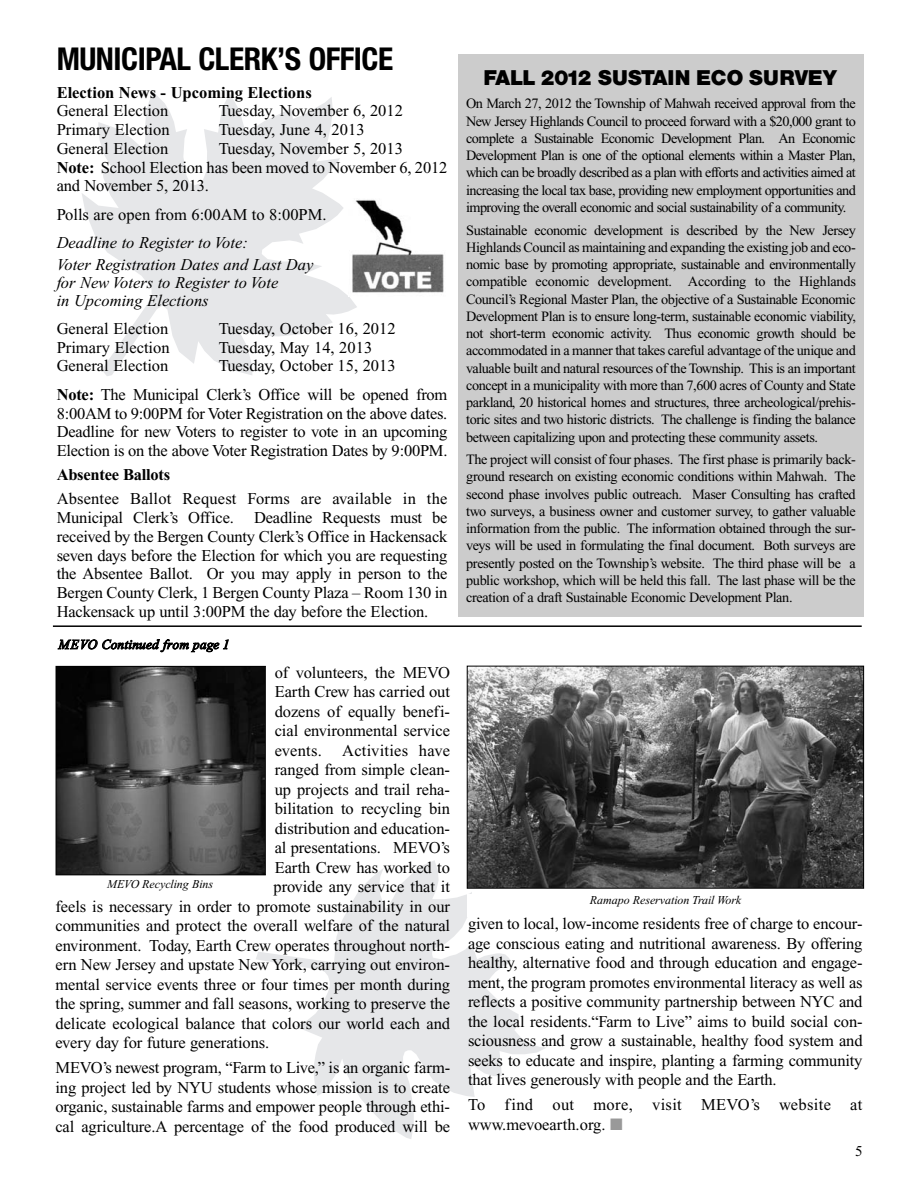
<style>
.page{position:relative;width:918px;height:1188px;background:#fff}
.page>*{position:absolute;margin:0;border:0;box-sizing:border-box;transform-origin:0 0}
.t1{font:700 condensed 31.5px "Helvetica Neue";letter-spacing:-.015em;color:#000}
.t2{font:700 21px "Helvetica BQ";color:#000}
.t3{font:16.5px/19.5px "Times New Roman";letter-spacing:-.005em;color:#000;text-align:justify}
.t4{font:italic 16.5px/21.3px "Times New Roman";color:#000}
.t5{font:16.5px/19.5px "Times New Roman";letter-spacing:.02em;color:#000}
.t6{font:700 16.5px "Times New Roman";color:#000}
.t7{font:16.5px "Times New Roman";letter-spacing:.015em;color:#000}
.t8{font:15px "Times New Roman";color:#000}
.t9{font:14.25px/17.2px "Times New Roman";letter-spacing:-.03em;color:#000;text-align:justify}
.t10{font:italic 13.5px "Times New Roman";letter-spacing:.015em;color:#000}
.t11{font:italic 12px "Times New Roman";letter-spacing:-.005em;color:#000}
.s1{font-weight:700}
.s2{color:#999}
</style>
<div class="page">
<svg style="left:256px;top:860px;width:290px;height:279px"></svg>
<svg style="left:82px;top:92px;width:275px;height:284px;fill:#e6e7e9"></svg>
<div style="left:458px;top:54px;width:405px;height:562px;background:#ccc"></div>
<img style="left:348px;top:199px;width:96px;height:98px">
<img style="left:469px;top:668px;width:393px;height:219px">
<div style="left:467px;top:666px;width:397px;height:223px;border:1px solid #000"></div>
<img style="left:58px;top:668px;width:206px;height:205px">
<div style="left:56px;top:666px;width:210px;height:209px;border:1px solid #000"></div>
<div style="left:467px;top:894px;width:397px;height:22px;background:#fff"></div>
<div style="left:56px;top:878px;width:209px;height:19px;background:#fff"></div>
<hr style="left:53px;top:625px;width:809px;height:2px;background:#000">
<h1 class="t1" style="left:57px;top:47px;width:338px">MUNICIPAL CLERK’S OFFICE</h1>
<p class="t6" style="left:57px;top:87px;width:257px">Election News - Upcoming Elections</p>
<p class="t3" style="left:57px;top:103px;width:113px">General Election</p>
<p class="t3" style="left:219px;top:103px;width:186px">Tuesday, November 6, 2012</p>
<p class="t3" style="left:57px;top:121px;width:115px">Primary Election</p>
<p class="t3" style="left:219px;top:121px;width:147px">Tuesday, June 4, 2013</p>
<p class="t3" style="left:57px;top:140px;width:113px">General Election</p>
<p class="t3" style="left:57px;top:140px;width:392px;line-height:18.8px;text-align:left;text-indent:162px">Tuesday, November 5, 2013<br><span class="s1">Note:</span> School Election has been moved to November 6, 2012 and November 5, 2013.</p>
<p class="t3" style="left:57px;top:206px;width:271px">Polls are open from 6:00AM to 8:00PM.</p>
<p class="t4" style="left:57px;top:234px;width:258px">Deadline to Register to Vote:<br>Voter Registration Dates and Last Day</p>
<p class="t4" style="left:57px;top:275px;width:223px;line-height:18px">for New Voters to Register to Vote in Upcoming Elections</p>
<p class="t3" style="left:57px;top:321px;width:113px">General Election</p>
<p class="t3" style="left:219px;top:321px;width:179px">Tuesday, October 16, 2012</p>
<p class="t3" style="left:57px;top:339px;width:115px">Primary Election</p>
<p class="t3" style="left:219px;top:339px;width:155px">Tuesday, May 14, 2013</p>
<p class="t3" style="left:57px;top:357px;width:113px">General Election</p>
<p class="t3" style="left:57px;top:352px;width:392px;line-height:29px;text-indent:162px">Tuesday, October 15, 2013<br><span class="s1">Note:</span> The Municipal Clerk’s Office will be opened from</p>
<p class="t3" style="left:57px;top:405px;width:392px;line-height:18.8px">8:00AM to 9:00PM for Voter Registration on the above dates.<br>Deadline for new Voters to register to vote in an upcoming Election is on the above Voter Registration Dates by 9:00PM.</p>
<p class="t6" style="left:57px;top:469px;width:115px">Absentee Ballots</p>
<p class="t3" style="left:57px;top:491px;width:392px;line-height:18.8px">Absentee Ballot Request Forms are available in the Municipal Clerk’s Office. Deadline Requests must be received by the Bergen County Clerk’s Office in Hackensack seven days before the Election for which you are requesting the Absentee Ballot. Or you may apply in person to the Bergen County Clerk, 1 Bergen County Plaza – Room 130 in Hackensack up until 3:00PM the day before the Election.</p>
<p class="t10" style="left:58px;top:640px;width:173px">MEVO Continued from page 1</p>
<p class="t3" style="left:275px;top:664px;width:177px">of volunteers, the MEVO</p>
<p class="t3" style="left:275px;top:684px;width:177px">Earth Crew has carried out</p>
<p class="t3" style="left:275px;top:703px;width:177px">dozens of equally benefi-</p>
<p class="t3" style="left:275px;top:723px;width:177px">cial environmental service</p>
<p class="t7" style="left:275px;top:744px;width:177px">events. Activities have</p>
<p class="t3" style="left:275px;top:762px;width:177px">ranged from simple clean-</p>
<p class="t3" style="left:275px;top:781px;width:177px">up projects and trail reha-</p>
<p class="t3" style="left:275px;top:801px;width:177px">bilitation to recycling bin</p>
<p class="t3" style="left:275px;top:820px;width:177px">distribution and education-</p>
<p class="t3" style="left:275px;top:840px;width:177px">al presentations. MEVO’s</p>
<p class="t3" style="left:275px;top:859px;width:177px">Earth Crew has worked to</p>
<p class="t3" style="left:274px;top:879px;width:178px">provide any service that it</p>
<p class="t3" style="left:55px;top:898px;width:396px">feels is necessary in order to promote sustainability in our</p>
<p class="t3" style="left:55px;top:918px;width:396px">communities and protect the overall welfare of the natural</p>
<p class="t3" style="left:55px;top:937px;width:396px">environment. Today, Earth Crew operates throughout north-</p>
<p class="t3" style="left:56px;top:957px;width:396px">ern New Jersey and upstate New York, carrying out environ-</p>
<p class="t3" style="left:56px;top:976px;width:396px">mental service events three or four times per month during</p>
<p class="t3" style="left:56px;top:996px;width:396px">the spring, summer and fall seasons, working to preserve the</p>
<p class="t3" style="left:56px;top:1015px;width:396px">delicate ecological balance that colors our world each and</p>
<p class="t3" style="left:56px;top:1035px;width:215px">every day for future generations.</p>
<p class="t3" style="left:56px;top:1060px;width:396px">MEVO’s newest program, “Farm to Live,” is an organic farm&shy;ing project led by NYU students whose mission is to create organic, sustainable farms and empower people through ethi&shy;cal agriculture.A percentage of the food produced will be</p>
<p class="t11" style="left:107px;top:880px;width:108px">MEVO Recycling Bins</p>
<p class="t2" style="left:483px;top:66px;width:355px">FALL 2012 SUSTAIN ECO SURVEY</p>
<p class="t9" style="left:466px;top:96px;width:391px">On March 27, 2012 the Township of Mahwah received approval from the New Jersey Highlands Council to proceed forward with a $20,000 grant to complete a Sustainable Economic Development Plan. An Economic Development Plan is one of the optional elements within a Master Plan, which can be broadly described as a plan with efforts and activities aimed at increasing the local tax base, providing new employment opportunities and improving the overall economic and social sustainability of a community.</p>
<p class="t9" style="left:466px;top:223px;width:391px">Sustainable economic development is described by the New Jersey Highlands Council as maintaining and expanding the existing job and eco&shy;nomic base by promoting appropriate, sustainable and environmentally compatible economic development. According to the Highlands Council’s Regional Master Plan, the objective of a Sustainable Economic Development Plan is to ensure long-term, sustainable economic viability, not short-term economic activity. Thus economic growth should be accommodated in a manner that takes careful advantage of the unique and valuable built and natural resources of the Township. This is an important concept in a municipality with more than 7,600 acres of County and State parkland, 20 historical homes and structures, three archeological/prehis&shy;toric sites and two historic districts. The challenge is finding the balance between capitalizing upon and protecting these community assets.</p>
<p class="t9" style="left:466px;top:452px;width:391px">The project will consist of four phases. The first phase is primarily back&shy;ground research on existing economic conditions within Mahwah. The second phase involves public outreach. Maser Consulting has crafted two surveys, a business owner and customer survey, to gather valuable information from the public. The information obtained through the sur&shy;veys will be used in formulating the final document. Both surveys are presently posted on the Township’s website. The third phase will be a public workshop, which will be held this fall. The last phase will be the creation of a draft Sustainable Economic Development Plan.</p>
<p class="t11" style="left:590px;top:895px;width:153px">Ramapo Reservation Trail Work</p>
<p class="t3" style="left:468px;top:915px;width:396px">given to local, low-income residents free of charge to encour&shy;age conscious eating and nutritional awareness. By offering healthy, alternative food and through education and engage&shy;ment, the program promotes environmental literacy as well as reflects a positive community partnership between NYC and the local residents.“Farm to Live” aims to build social con&shy;sciousness and grow a sustainable, healthy food system and seeks to educate and inspire, planting a farming community that lives generously with people and the Earth.</p>
<p class="t5" style="left:468px;top:1096px;width:396px">To find out more, visit MEVO’s website at www.mevoearth.org. <span class="s2">■</span></p>
<p class="t8" style="left:855px;top:1146px;width:9px">5</p>
</div>
